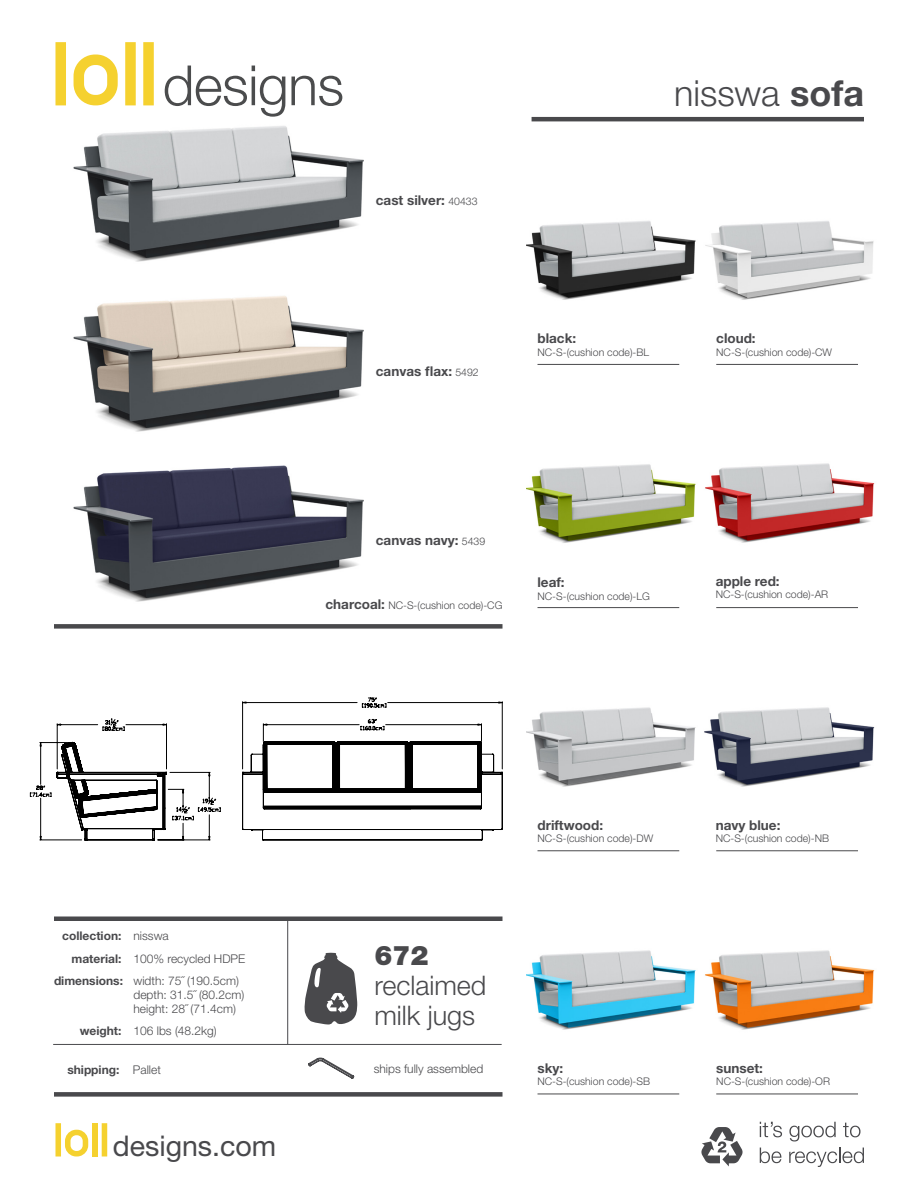
<style>
.page{position:relative;width:918px;height:1188px;background:#fff}
.page>*{position:absolute;margin:0;border:0;box-sizing:border-box;transform-origin:0 0}
.t1{font:300 36px "Helvetica Neue";color:#49494c}
.t2{font:28.5px "Helvetica Neue";color:#49494c}
.t3{font:300 27px/30px "Helvetica Neue";color:#49494c}
.t4{font:900 27px "Helvetica Neue";color:#49494c}
.t5{font:700 13.5px "Helvetica Neue";color:#49494c}
.t6{font:300 12px "Helvetica Neue";color:#49494c}
.t7{font:700 12px "Helvetica Neue";color:#49494c}
.t8{font:300 10.5px "Helvetica Neue";color:#49494c}
.s1{font-weight:300;font-size:10.5px}
.s2{font-weight:700}
.s3{font-weight:700;font-size:13.5px}
.s4{font-weight:300}
</style>
<div class="page">
<svg style="left:701px;top:1127px;width:42px;height:39px"></svg>
<div style="left:92px;top:1123px;width:6px;height:33px;background:#f5d12f"></div>
<div style="left:56px;top:1123px;width:5px;height:33px;background:#f5d12f"></div>
<div style="left:102px;top:1123px;width:5px;height:33px;background:#f5d12f"></div>
<svg style="left:65px;top:1130px;width:23px;height:26px"></svg>
<hr style="left:538px;top:364px;width:141px;height:1px;background:#49494c">
<hr style="left:538px;top:607px;width:141px;height:1px;background:#49494c">
<hr style="left:538px;top:851px;width:141px;height:1px;background:#49494c">
<hr style="left:538px;top:1094px;width:141px;height:1px;background:#49494c">
<hr style="left:716px;top:364px;width:142px;height:1px;background:#49494c">
<hr style="left:716px;top:607px;width:142px;height:1px;background:#49494c">
<hr style="left:716px;top:851px;width:142px;height:1px;background:#49494c">
<hr style="left:716px;top:1094px;width:142px;height:1px;background:#49494c">
<hr style="left:532px;top:117px;width:332px;height:4px;background:#49494c">
<div style="left:54px;top:916px;width:448px;height:5px;background:#49494c"></div>
<div style="left:54px;top:1092px;width:448px;height:5px;background:#49494c"></div>
<div style="left:54px;top:624px;width:448px;height:5px;background:#49494c"></div>
<div style="left:125px;top:42px;width:11px;height:63px;background:#f5d12f"></div>
<div style="left:55px;top:42px;width:11px;height:63px;background:#f5d12f"></div>
<div style="left:143px;top:42px;width:11px;height:63px;background:#f5d12f"></div>
<svg style="left:74px;top:55px;width:44px;height:40px"></svg>
<hr style="left:53px;top:1044px;width:449px;height:1px;background:#49494c">
<svg style="left:760px;top:1122px;width:22px;height:15px"></svg>
<svg style="left:789px;top:1122px;width:47px;height:19px"></svg>
<svg style="left:843px;top:1123px;width:18px;height:14px"></svg>
<svg style="left:760px;top:1148px;width:21px;height:15px"></svg>
<svg style="left:789px;top:1148px;width:75px;height:19px"></svg>
<img style="left:73px;top:296px;width:291px;height:136px">
<img style="left:73px;top:465px;width:291px;height:137px">
<img style="left:55px;top:95px;width:309px;height:167px">
<img style="left:527px;top:221px;width:347px;height:79px">
<img style="left:527px;top:463px;width:348px;height:80px">
<img style="left:526px;top:950px;width:349px;height:80px">
<img style="left:527px;top:707px;width:348px;height:80px">
<svg style="left:242px;top:528px;width:261px;height:569px"></svg>
<svg style="left:30px;top:697px;width:473px;height:145px"></svg>
<svg style="left:157px;top:703px;width:327px;height:139px"></svg>
<svg style="left:53px;top:730px;width:429px;height:110px"></svg>
<div style="left:154px;top:29px;width:190px;height:93px;background:#fff"></div>
<svg style="left:164px;top:65px;width:178px;height:52px"></svg>
<p class="t5" style="left:376px;top:192px;width:103px">cast silver: <span class="s1">40433</span></p>
<p class="t5" style="left:376px;top:363px;width:104px">canvas flax: <span class="s1">5492</span></p>
<p class="t1" style="left:674px;top:71px;width:191px">nisswa <span class="s2">sofa</span></p>
<p class="t5" style="left:538px;top:330px;width:40px">black:</p>
<p class="t8" style="left:538px;top:346px;width:113px">NC-S-(cushion code)-BL</p>
<p class="t5" style="left:716px;top:330px;width:41px">cloud:</p>
<p class="t8" style="left:716px;top:346px;width:117px">NC-S-(cushion code)-CW</p>
<p class="t5" style="left:376px;top:532px;width:111px">canvas navy: <span class="s1">5439</span></p>
<p class="t8" style="left:326px;top:599px;width:178px"><span class="s3">charcoal:</span> NC-S-(cushion code)-CG</p>
<p class="t5" style="left:538px;top:574px;width:29px">leaf:</p>
<p class="t8" style="left:538px;top:589px;width:114px">NC-S-(cushion code)-LG</p>
<p class="t5" style="left:716px;top:573px;width:65px">apple red:</p>
<p class="t8" style="left:716px;top:588px;width:114px">NC-S-(cushion code)-AR</p>
<p class="t7" style="left:62px;top:929px;width:108px">collection: <span class="s4">nisswa</span></p>
<p class="t6" style="left:72px;top:951px;width:175px"><span class="s2">material:</span> 100% recycled HDPE</p>
<p class="t6" style="left:54px;top:974px;width:187px"><span class="s2">dimensions:</span> width: 75˝ (190.5cm)</p>
<p class="t6" style="left:134px;top:987px;width:112px">depth: 31.5˝ (80.2cm)</p>
<p class="t6" style="left:134px;top:1001px;width:104px">height: 28˝ (71.4cm)</p>
<p class="t6" style="left:80px;top:1024px;width:139px"><span class="s2">weight:</span> 106 lbs (48.2kg)</p>
<p class="t7" style="left:67px;top:1062px;width:95px">shipping: <span class="s4">Pallet</span></p>
<p class="t6" style="left:374px;top:1061px;width:111px">ships fully assembled</p>
<p class="t4" style="left:374px;top:939px;width:56px">672</p>
<p class="t3" style="left:374px;top:970px;width:114px">reclaimed milk jugs</p>
<h2 class="t2" style="left:113px;top:1129px;width:165px">designs.com</h2>
<h2 class="t2" style="left:112px;top:1129px;width:132px">trade.com</h2>
<p class="t5" style="left:538px;top:817px;width:67px">driftwood:</p>
<p class="t8" style="left:538px;top:832px;width:117px">NC-S-(cushion code)-DW</p>
<p class="t5" style="left:537px;top:1060px;width:27px">sky:</p>
<p class="t8" style="left:537px;top:1075px;width:114px">NC-S-(cushion code)-SB</p>
<p class="t5" style="left:716px;top:817px;width:66px">navy blue:</p>
<p class="t8" style="left:716px;top:832px;width:115px">NC-S-(cushion code)-NB</p>
<p class="t5" style="left:716px;top:1060px;width:48px">sunset:</p>
<p class="t8" style="left:716px;top:1075px;width:115px">NC-S-(cushion code)-OR</p>
</div>
